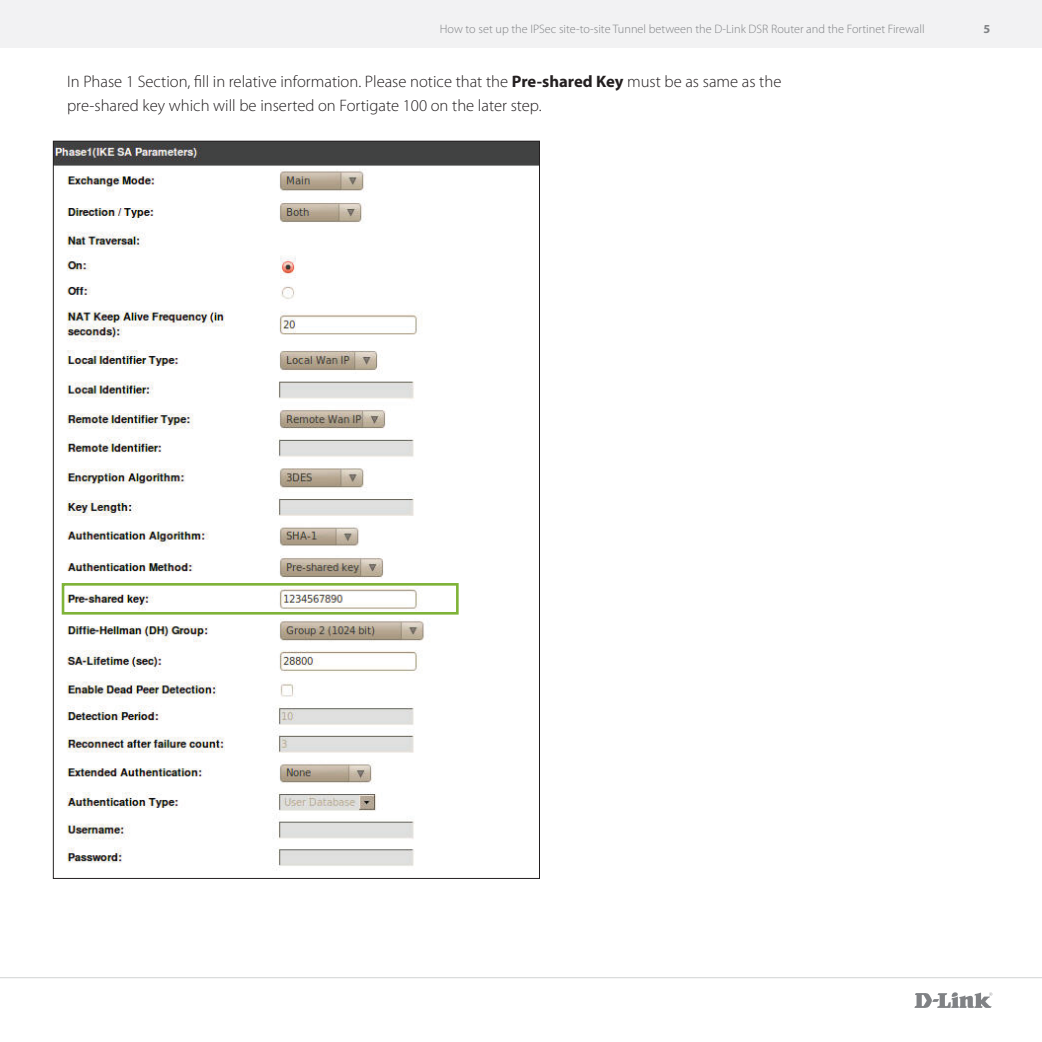
<style>
.page{position:relative;width:1042px;height:1042px;background:#fff}
.page>*{position:absolute;margin:0;border:0;box-sizing:border-box;transform-origin:0 0}
.t1{font:300 16.62px "Myriad Pro";color:#231f20}
.t2{font:300 12.25px "Myriad Pro";color:#808285}
.t3{font:700 12.25px "Myriad Pro";color:#808285}
.s1{font-weight:700}
</style>
<div class="page">
<div style="left:0;top:0;width:1042px;height:48px;background:#f2f2f3"></div>
<svg style="left:914px;top:992px;width:78px;height:16px"></svg>
<hr style="left:0;top:977px;width:1042px;height:1px;background:#d1d3d4">
<img style="left:53px;top:140px;width:487px;height:726px">
<div style="left:62px;top:583px;width:397px;height:31px;border:3px solid #7fb338"></div>
<p class="t2" style="left:440px;top:22px;width:486px">How to set up the IPSec site-to-site Tunnel between the D-Link DSR Router and the Fortinet Firewall</p>
<p class="t3" style="left:983px;top:21px;width:8px">5</p>
<p class="t1" style="left:67px;top:72px;width:716px">In Phase 1 Section, fill in relative information. Please notice that the <span class="s1">Pre-shared Key</span> must be as same as the</p>
<p class="t1" style="left:67px;top:97px;width:476px">pre-shared key which will be inserted on Fortigate 100 on the later step.</p>
</div>
